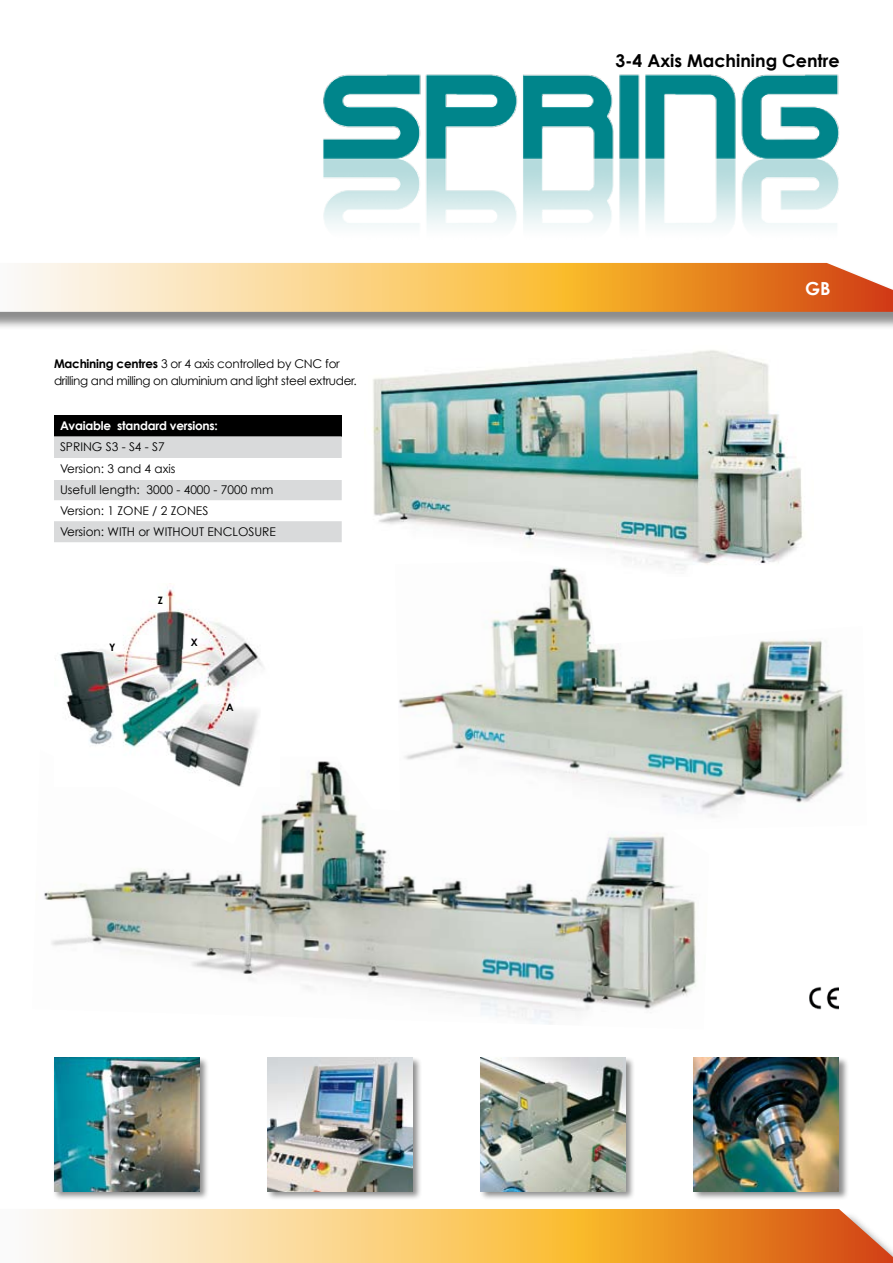
<style>
.page{position:relative;width:893px;height:1263px;background:#fff}
.page>*{position:absolute;margin:0;border:0;box-sizing:border-box;transform-origin:0 0}
.t1{font:700 18px "Century Gothic";color:#fff}
.t2{font:700 17.55px "Century Gothic";color:#000}
.t3{font:12px/21.1px "Century Gothic";color:#000}
.t4{font:12px/16.2px "Century Gothic";letter-spacing:-.03em;color:#000}
.t5{font:700 12px "Century Gothic";letter-spacing:-.02em;color:#fff}
.t6{font:700 10.2px "Century Gothic";color:#000}
.s1{font-weight:700}
</style>
<div class="page">
<svg style="left:33px;top:1209px;width:860px;height:54px;background:#f3bd71"></svg>
<div style="left:0;top:265px;width:893px;height:71px;background:#000;opacity:.45"></div>
<svg style="left:0;top:263px;width:893px;height:49px;background:#f3bc72"></svg>
<img style="left:309px;top:74px;width:548px;height:190px">
<img style="left:809px;top:987px;width:30px;height:22px">
<img style="left:372px;top:350px;width:431px;height:211px">
<img style="left:399px;top:561px;width:445px;height:256px">
<img style="left:44px;top:750px;width:665px;height:274px">
<div style="left:52px;top:1056px;width:163px;height:151px;background:#000;opacity:.45"></div>
<img style="left:54px;top:1057px;width:145px;height:134px">
<div style="left:692px;top:1056px;width:163px;height:151px;background:#000;opacity:.45"></div>
<img style="left:694px;top:1057px;width:145px;height:134px">
<div style="left:479px;top:1056px;width:162px;height:151px;background:#000;opacity:.45"></div>
<img style="left:480px;top:1057px;width:146px;height:134px">
<div style="left:266px;top:1056px;width:162px;height:151px;background:#000;opacity:.45"></div>
<img style="left:267px;top:1057px;width:145px;height:134px">
<div style="left:54px;top:415px;width:288px;height:21px;background:#000"></div>
<svg style="left:54px;top:436px;width:288px;height:106px"></svg>
<div style="left:54px;top:458px;width:288px;height:21px;background:#fff"></div>
<img style="left:54px;top:583px;width:226px;height:204px">
<p class="t4" style="left:54px;top:356px;width:304px"><span class="s1">Machining centres</span> 3 or 4 axis controlled by CNC for drilling and milling on aluminium and light steel extruder.</p>
<p class="t5" style="left:60px;top:418px;width:159px">Avaiable standard versions:</p>
<p class="t3" style="left:60px;top:436px;width:218px">SPRING S3 - S4 - S7<br>Version: 3 and 4 axis<br>Usefull length: 3000 - 4000 - 7000 mm<br>Version: 1 ZONE / 2 ZONES<br>Version: WITH or WITHOUT ENCLOSURE</p>
<p class="t6" style="left:109px;top:641px;width:8px">Y</p>
<p class="t6" style="left:158px;top:594px;width:7px">Z</p>
<p class="t6" style="left:191px;top:636px;width:8px">X</p>
<p class="t6" style="left:226px;top:701px;width:9px">A</p>
<h2 class="t2" style="left:615px;top:50px;width:226px">3-4 Axis Machining Centre</h2>
<h1 class="t1" style="left:805px;top:277px;width:27px">GB</h1>
</div>
